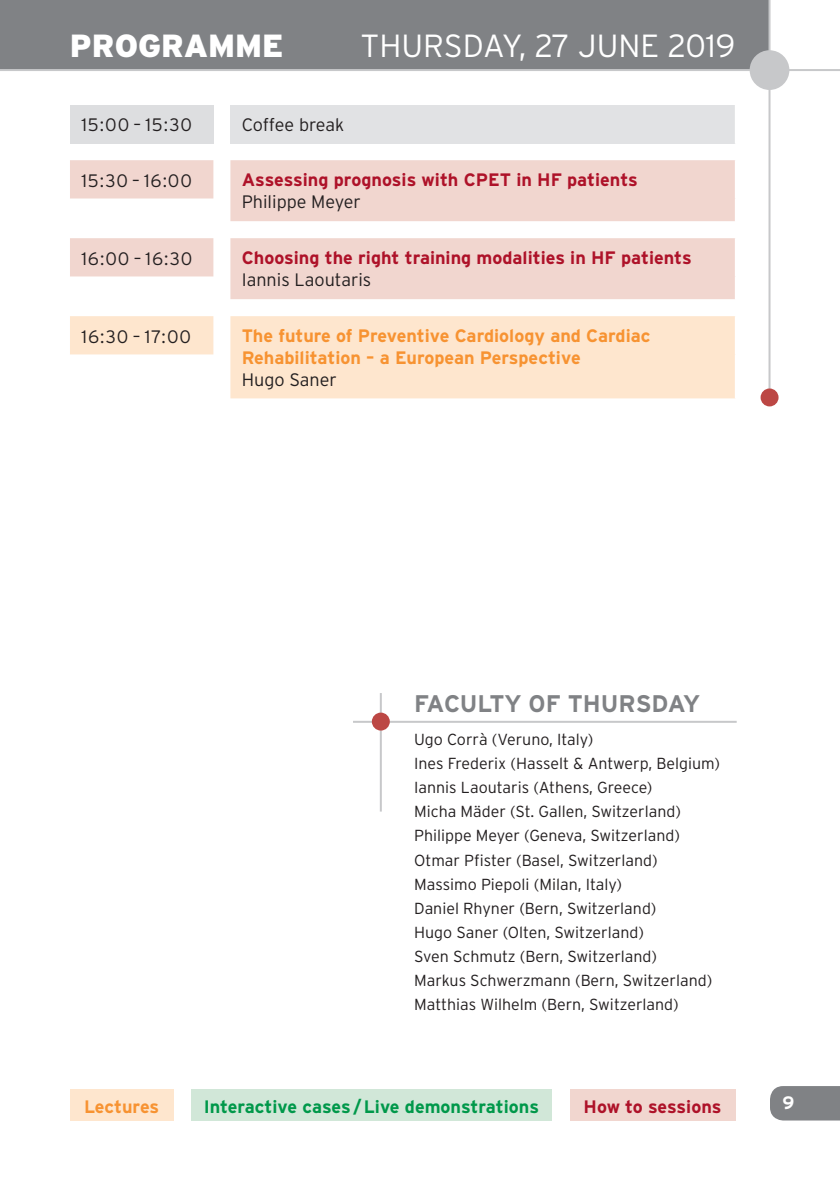
<style>
.page{position:relative;width:840px;height:1191px;background:#fff}
.page>*{position:absolute;margin:0;border:0;box-sizing:border-box;transform-origin:0 0}
.t1{font:300 32px "Interstate";color:#fff}
.t2{font:900 32px "Interstate";color:#fff}
.t3{font:700 24px "Interstate";color:#808285}
.t4{font:700 18px "Interstate";color:#ae1229}
.t5{font:300 18px "Interstate";color:#231f20}
.t6{font:700 18px/22px "Interstate";color:#f79332}
.t7{font:700 18px "Interstate";color:#00984a}
.t8{font:700 18px "Interstate";color:#fff}
.t9{font:300 16px/24px "Interstate";color:#231f20}
</style>
<div class="page">
<div style="left:770px;top:1086px;width:69px;height:34px;background:#808285"></div>
<div style="left:70px;top:1089px;width:103px;height:32px;background:#fee6ce"></div>
<div style="left:191px;top:1089px;width:360px;height:32px;background:#d1e7d8"></div>
<div style="left:569px;top:1089px;width:166px;height:32px;background:#f1d6cf"></div>
<div style="left:0;top:0;width:769px;height:71px;background:#808285"></div>
<hr style="left:768px;top:0;width:2px;height:395px;background:#c7c8ca">
<hr style="left:0;top:69px;width:839px;height:2px;background:#c7c8ca">
<div style="left:749px;top:50px;width:40px;height:40px;background:#c7c8ca;border-radius:50%"></div>
<div style="left:760px;top:388px;width:18px;height:18px;background:#bc4744;border-radius:50%"></div>
<div style="left:70px;top:105px;width:143px;height:38px;background:#dddee0"></div>
<div style="left:230px;top:105px;width:505px;height:38px;background:#e1e2e4"></div>
<svg style="left:70px;top:160px;width:664px;height:139px;fill:#f1d6cf"></svg>
<svg style="left:70px;top:316px;width:664px;height:82px;background:#fee9d4"></svg>
<hr style="left:734px;top:105px;width:1px;height:38px;background:#fff">
<svg style="left:734px;top:198px;width:1px;height:23px"></svg>
<svg style="left:734px;top:276px;width:1px;height:23px"></svg>
<hr style="left:379px;top:693px;width:2px;height:118px;background:#c7c8ca">
<hr style="left:353px;top:721px;width:383px;height:2px;background:#c7c8ca">
<div style="left:371px;top:712px;width:18px;height:18px;background:#bc4744;border-radius:50%"></div>
<h1 class="t2" style="left:70px;top:27px;width:215px">PROGRAMME</h1>
<h1 class="t1" style="left:360px;top:28px;width:376px">THURSDAY, 27 JUNE 2019</h1>
<p class="t5" style="left:81px;top:115px;width:112px">15:00 – 15:30</p>
<p class="t5" style="left:242px;top:114px;width:104px">Coffee break</p>
<p class="t5" style="left:81px;top:170px;width:112px">15:30 – 16:00</p>
<p class="t4" style="left:242px;top:170px;width:397px">Assessing prognosis with CPET in HF patients</p>
<p class="t5" style="left:242px;top:192px;width:121px">Philippe Meyer</p>
<p class="t5" style="left:81px;top:248px;width:112px">16:00 – 16:30</p>
<p class="t4" style="left:242px;top:248px;width:451px">Choosing the right training modalities in HF patients</p>
<p class="t5" style="left:242px;top:269px;width:131px">Iannis Laoutaris</p>
<p class="t5" style="left:81px;top:326px;width:111px">16:30 – 17:00</p>
<p class="t6" style="left:242px;top:324px;width:410px">The future of Preventive Cardiology and Cardiac<br>Rehabilitation – a European Perspective</p>
<p class="t5" style="left:242px;top:369px;width:96px">Hugo Saner</p>
<h2 class="t3" style="left:414px;top:690px;width:287px">FACULTY OF THURSDAY</h2>
<p class="t9" style="left:414px;top:727px;width:307px">Ugo Corrà (Veruno, Italy)<br>Ines Frederix (Hasselt &amp; Antwerp, Belgium)<br>Iannis Laoutaris (Athens, Greece)<br>Micha Mäder (St. Gallen, Switzerland)<br>Philippe Meyer (Geneva, Switzerland)<br>Otmar Pfister (Basel, Switzerland)<br>Massimo Piepoli (Milan, Italy)<br>Daniel Rhyner (Bern, Switzerland)<br>Hugo Saner (Olten, Switzerland)<br>Sven Schmutz (Bern, Switzerland)<br>Markus Schwerzmann (Bern, Switzerland)<br>Matthias Wilhelm (Bern, Switzerland)</p>
<p class="t6" style="left:84px;top:1095px;width:77px">Lectures</p>
<p class="t8" style="left:782px;top:1092px;width:13px">9</p>
<p class="t7" style="left:204px;top:1096px;width:336px">Interactive cases/Live demonstrations</p>
<p class="t4" style="left:583px;top:1096px;width:139px">How to sessions</p>
</div>
